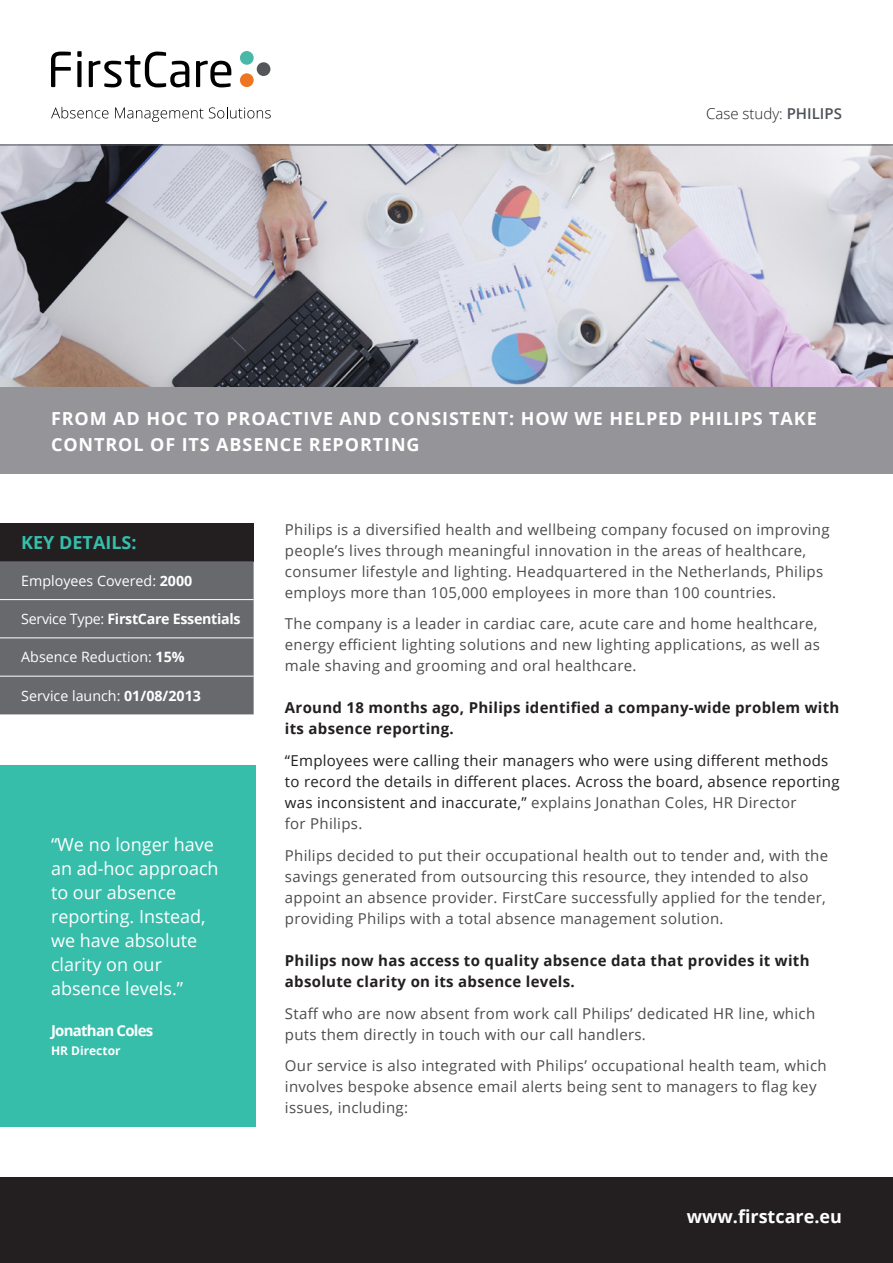
<style>
.page{position:relative;width:893px;height:1263px;background:#fff}
.page>*{position:absolute;margin:0;border:0;box-sizing:border-box;transform-origin:0 0}
.t1{font:18px/24px "Open Sans";color:#fff}
.t2{font:700 18px/25.5px "Open Sans";letter-spacing:.05em;color:#fff}
.t3{font:700 18px "Open Sans";color:#fff}
.t4{font:700 18px "Open Sans";color:#36beab}
.t5{font:15px/21px "Open Sans";letter-spacing:.02em;color:#4b4c4d}
.t6{font:15px/21px "Open Sans";letter-spacing:.02em;color:#231f20}
.t7{font:700 15px/21px "Open Sans";letter-spacing:.02em;color:#231f20}
.t8{font:300 15px "Open Sans";color:#231f20}
.t9{font:700 15px "Open Sans";letter-spacing:-.05em;color:#fff}
.t10{font:14.25px "Open Sans";color:#fff}
.t11{font:700 14.25px "Open Sans";letter-spacing:-.02em;color:#fff}
.t12{font:700 12px "Open Sans";color:#fff}
.s1{font-weight:600;color:#4d5156}
.s2{font-weight:700}
.s3{font-weight:400}
.s4{color:#4b4c4d}
</style>
<div class="page">
<div style="left:0;top:765px;width:255px;height:362px;background:#36beab"></div>
<svg style="left:51px;top:52px;width:20px;height:35px"></svg>
<div style="left:77px;top:61px;width:5px;height:26px;background:#000"></div>
<svg style="left:77px;top:51px;width:5px;height:6px"></svg>
<svg style="left:89px;top:52px;width:100px;height:35px"></svg>
<svg style="left:196px;top:61px;width:35px;height:26px"></svg>
<div style="left:240px;top:51px;width:14px;height:14px;background:#49b8a9;border-radius:50%"></div>
<div style="left:240px;top:73px;width:14px;height:14px;background:#ee7623;border-radius:50%"></div>
<div style="left:257px;top:62px;width:13px;height:14px;background:#55565a;border-radius:50%"></div>
<svg style="left:51px;top:107px;width:57px;height:11px"></svg>
<svg style="left:115px;top:107px;width:156px;height:15px"></svg>
<img style="left:0;top:146px;width:893px;height:241px">
<hr style="left:0;top:145px;width:893px;height:1px;background:#4d5156">
<div style="left:0;top:387px;width:893px;height:86px;background:#959599"></div>
<div style="left:0;top:523px;width:254px;height:38px;background:#231f20"></div>
<div style="left:0;top:561px;width:254px;height:153px;background:#68696d"></div>
<hr style="left:0;top:599px;width:254px;height:1px;background:#fff">
<hr style="left:0;top:637px;width:254px;height:1px;background:#fff">
<hr style="left:0;top:676px;width:254px;height:1px;background:#fff">
<div style="left:0;top:1178px;width:893px;height:85px;background:#231f20"></div>
<p class="t8" style="left:706px;top:103px;width:137px">Case study: <span class="s1">PHILIPS</span></p>
<p class="t2" style="left:51px;top:405px;width:767px">FROM AD HOC TO PROACTIVE AND CONSISTENT: HOW WE HELPED PHILIPS TAKE<br>CONTROL OF ITS ABSENCE REPORTING</p>
<p class="t4" style="left:21px;top:530px;width:117px">KEY DETAILS:</p>
<p class="t10" style="left:21px;top:571px;width:173px">Employees Covered: <span class="s2">2000</span></p>
<p class="t11" style="left:21px;top:609px;width:221px"><span class="s3">Service Type:</span> FirstCare Essentials</p>
<p class="t10" style="left:21px;top:647px;width:165px">Absence Reduction: <span class="s2">15%</span></p>
<p class="t10" style="left:21px;top:686px;width:181px">Service launch: <span class="s2">01/08/2013</span></p>
<p class="t1" style="left:51px;top:832px;width:169px">“We no longer have an ad-hoc approach to our absence reporting. Instead, we have absolute clarity on our absence levels.”</p>
<p class="t9" style="left:51px;top:1020px;width:104px">Jonathan Coles</p>
<p class="t12" style="left:51px;top:1042px;width:71px">HR Director</p>
<p class="t5" style="left:285px;top:518px;width:546px">Philips is a diversified health and wellbeing company focused on improving people’s lives through meaningful innovation in the areas of healthcare, consumer lifestyle and lighting. Headquartered in the Netherlands, Philips employs more than 105,000 employees in more than 100 countries.</p>
<p class="t5" style="left:285px;top:613px;width:536px">The company is a leader in cardiac care, acute care and home healthcare, energy efficient lighting solutions and new lighting applications, as well as male shaving and grooming and oral healthcare.</p>
<p class="t7" style="left:285px;top:697px;width:556px">Around 18 months ago, Philips identified a company-wide problem with its absence reporting.</p>
<p class="t6" style="left:285px;top:750px;width:556px">“Employees were calling their managers who were using different methods to record the details in different places. Across the board, absence reporting was inconsistent and inaccurate,” <span class="s4">explains Jonathan Coles, HR Director<br>for Philips.</span></p>
<p class="t5" style="left:285px;top:844px;width:545px">Philips decided to put their occupational health out to tender and, with the savings generated from outsourcing this resource, they intended to also appoint an absence provider. FirstCare successfully applied for the tender, providing Philips with a total absence management solution.</p>
<p class="t7" style="left:285px;top:950px;width:526px">Philips now has access to quality absence data that provides it with absolute clarity on its absence levels.</p>
<p class="t5" style="left:285px;top:1002px;width:532px">Staff who are now absent from work call Philips’ dedicated HR line, which puts them directly in touch with our call handlers.</p>
<p class="t5" style="left:285px;top:1055px;width:543px">Our service is also integrated with Philips’ occupational health team, which involves bespoke absence email alerts being sent to managers to flag key issues, including:</p>
<p class="t3" style="left:687px;top:1203px;width:157px">www.firstcare.eu</p>
</div>
